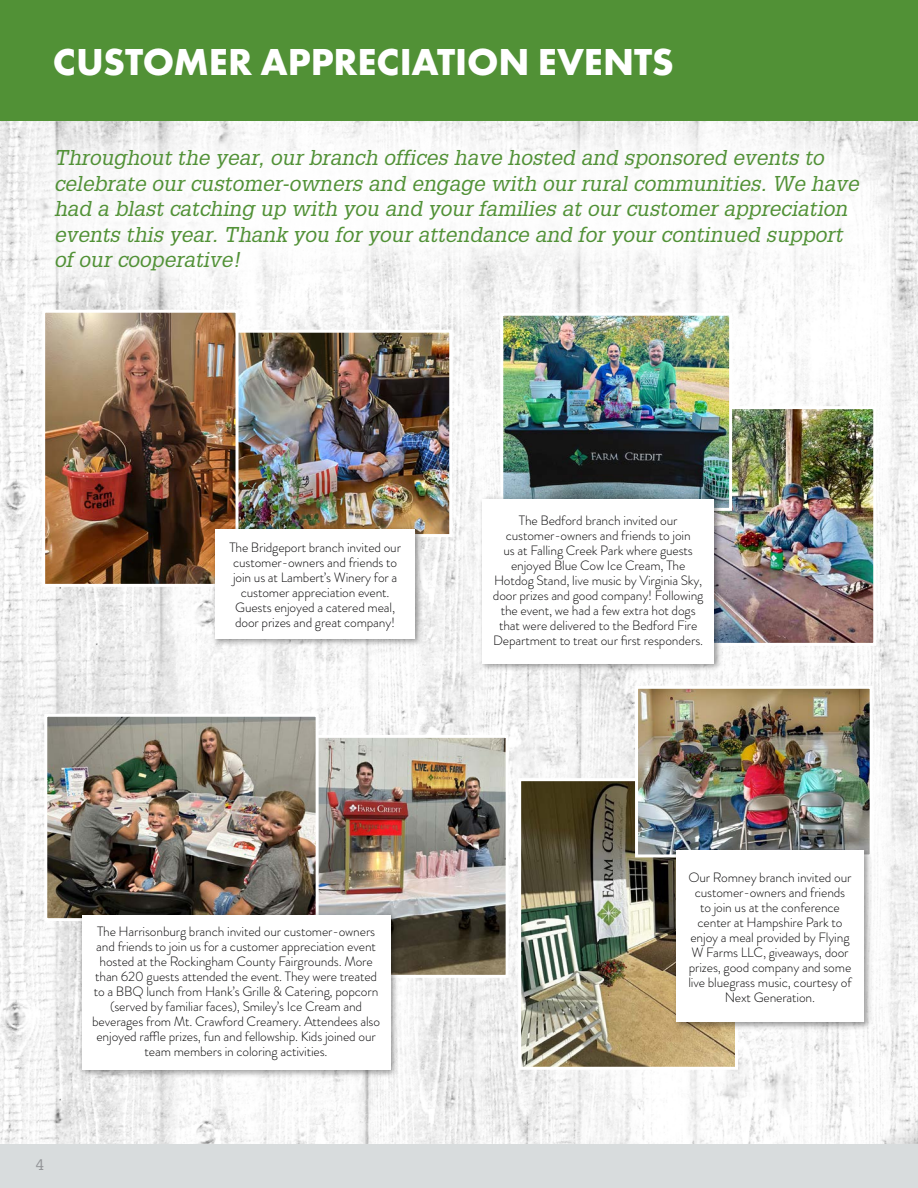
<style>
.page{position:relative;width:918px;height:1188px;background:#fff}
.page>*{position:absolute;margin:0;border:0;box-sizing:border-box;transform-origin:0 0}
.Headlines{font:700 39px "Futura PT";letter-spacing:-.005em;color:#fff}
.Opening_Paragraph{font:italic 21px/25.5px "Glypha";color:#519136}
.Headlines-2{font:15px "Glypha";color:#939598}
.Captions{font:300 13.5px/15px "Brandon Grotesque";letter-spacing:-.01em;color:#0b0a0b;text-align:center}
</style>
<div class="page">
<img style="left:0;top:121px;width:918px;height:1024px">
<div style="left:5px;top:99px;width:903px;height:222px;background:#fff"></div>
<div style="left:0;top:1145px;width:918px;height:43px;background:#d8dcdd"></div>
<div style="left:0;top:0;width:918px;height:121px;background:#519136"></div>
<img style="left:723px;top:410px;width:149px;height:232px">
<div style="left:656px;top:406px;width:220px;height:240px;border:3px solid #fff"></div>
<img style="left:504px;top:317px;width:224px;height:190px">
<div style="left:500px;top:313px;width:232px;height:198px;border:3px solid #fff"></div>
<div style="left:478px;top:495px;width:245px;height:177px;background:#000;opacity:.4"></div>
<div style="left:482px;top:499px;width:232px;height:165px;background:#fff"></div>
<img style="left:522px;top:782px;width:212px;height:284px">
<div style="left:518px;top:778px;width:220px;height:292px;border:3px solid #fff"></div>
<img style="left:639px;top:690px;width:230px;height:163px">
<div style="left:635px;top:686px;width:238px;height:171px;border:3px solid #fff"></div>
<div style="left:672px;top:847px;width:201px;height:184px;background:#000;opacity:.4"></div>
<div style="left:676px;top:851px;width:188px;height:171px;background:#fff"></div>
<img style="left:319px;top:739px;width:186px;height:235px">
<div style="left:284px;top:735px;width:225px;height:243px;border:3px solid #fff"></div>
<img style="left:48px;top:718px;width:267px;height:199px">
<div style="left:44px;top:714px;width:275px;height:207px;border:3px solid #fff"></div>
<div style="left:78px;top:911px;width:321px;height:167px;background:#000;opacity:.4"></div>
<div style="left:82px;top:915px;width:309px;height:154px;background:#fff"></div>
<img style="left:239px;top:334px;width:209px;height:199px">
<div style="left:228px;top:330px;width:224px;height:207px;border:3px solid #fff"></div>
<img style="left:46px;top:314px;width:189px;height:269px">
<div style="left:42px;top:310px;width:197px;height:277px;border:3px solid #fff"></div>
<div style="left:212px;top:525px;width:212px;height:122px;background:#000;opacity:.4"></div>
<div style="left:216px;top:529px;width:199px;height:109px;background:#fff"></div>
<p class="Headlines" style="left:53px;top:37px;width:623px">CUSTOMER APPRECIATION EVENTS</p>
<p class="Opening_Paragraph" style="left:54px;top:145px;width:811px">Throughout the year, our branch offices have hosted and sponsored events to celebrate our customer-owners and engage with our rural communities. We have had a blast catching up with you and your families at our customer appreciation events this year. Thank you for your attendance and for your continued support of our cooperative!</p>
<p class="Captions" style="left:229px;top:540px;width:173px">The Bridgeport branch invited our customer-owners and friends to join us at Lambert’s Winery for a customer appreciation event.<br>Guests enjoyed a catered meal, door prizes and great company!</p>
<p class="Headlines-2" style="left:36px;top:1156px;width:10px">4</p>
<p class="Captions" style="left:92px;top:924px;width:289px">The Harrisonburg branch invited our customer-owners and friends to join us for a customer appreciation event hosted at the Rockingham County Fairgrounds. More than 620 guests attended the event. They were treated to a BBQ lunch from Hank’s Grille &amp; Catering, popcorn (served by familiar faces), Smiley’s Ice Cream and beverages from Mt. Crawford Creamery. Attendees also enjoyed raffle prizes, fun and fellowship. Kids joined our team members in coloring activities.</p>
<p class="Captions" style="left:493px;top:513px;width:212px">The Bedford branch invited our customer-owners and friends to join<br>us at Falling Creek Park where guests enjoyed Blue Cow Ice Cream, The Hotdog Stand, live music by Virginia Sky, door prizes and good company! Following the event, we had a few extra hot dogs that were delivered to the Bedford Fire Department to treat our first responders.</p>
<p class="Captions" style="left:688px;top:870px;width:165px">Our Romney branch invited our customer-owners and friends to join us at the conference center at Hampshire Park to enjoy a meal provided by Flying<br>W Farms LLC, giveaways, door prizes, good company and some live bluegrass music, courtesy of<br>Next Generation.</p>
</div>
